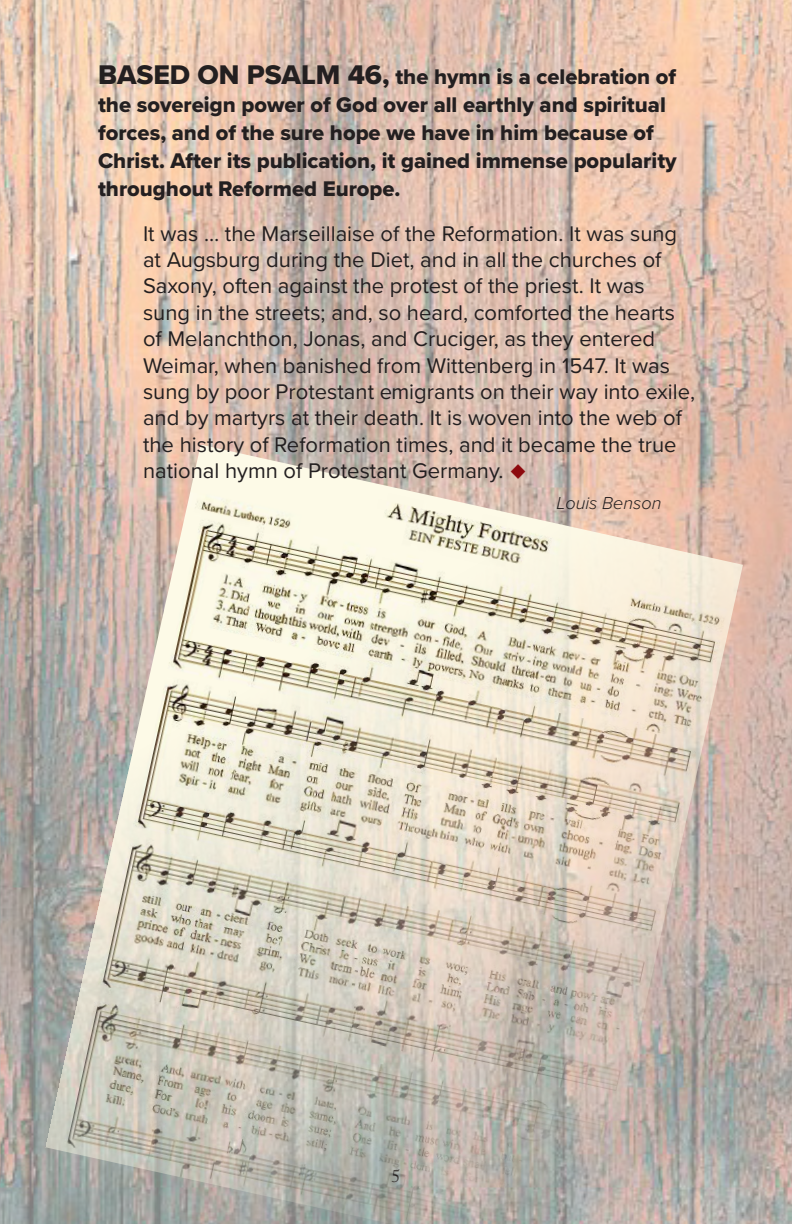
<style>
.page{position:relative;width:792px;height:1224px;background:#fff}
.page>*{position:absolute;margin:0;border:0;box-sizing:border-box;transform-origin:0 0}
.t1{font:22px/26.4px "Proxima Nova";color:#231f20}
.t2{font:22px/28px "Proxima Nova Extrabld";color:#231f20}
.t3{font:italic 300 18px "Proxima Nova";color:#231f20}
.t4{font:18px "Adobe Caslon Pro";color:#231f20}
.s1{font-size:28px}
.s2{color:#8d090d}
</style>
<div class="page">
<img style="left:0;top:0;width:792px;height:1224px">
<img style="left:45px;top:445px;width:698px;height:779px">
<p class="t2" style="left:98px;top:63px;width:580px"><span class="s1">BASED ON PSALM 46,</span> the hymn is a celebration of the sovereign power of God over all earthly and spiritual forces, and of the sure hope we have in him because of Christ. After its publication, it gained immense popularity throughout Reformed Europe.</p>
<p class="t1" style="left:143px;top:219px;width:554px">It was … the Marseillaise of the Reformation. It was sung at Augsburg during the Diet, and in all the churches of Saxony, often against the protest of the priest. It was sung in the streets; and, so heard, comforted the hearts of Melanchthon, Jonas, and Cruciger, as they entered Weimar, when banished from Wittenberg in 1547. It was sung by poor Protestant emigrants on their way into exile, and by martyrs at their death. It is woven into the web of the history of Reformation times, and it became the true national hymn of Protestant Germany. <span class="s2">◆</span></p>
<p class="t3" style="left:557px;top:489px;width:106px">Louis Benson</p>
<p class="t4" style="left:392px;top:1166px;width:10px">5</p>
</div>
